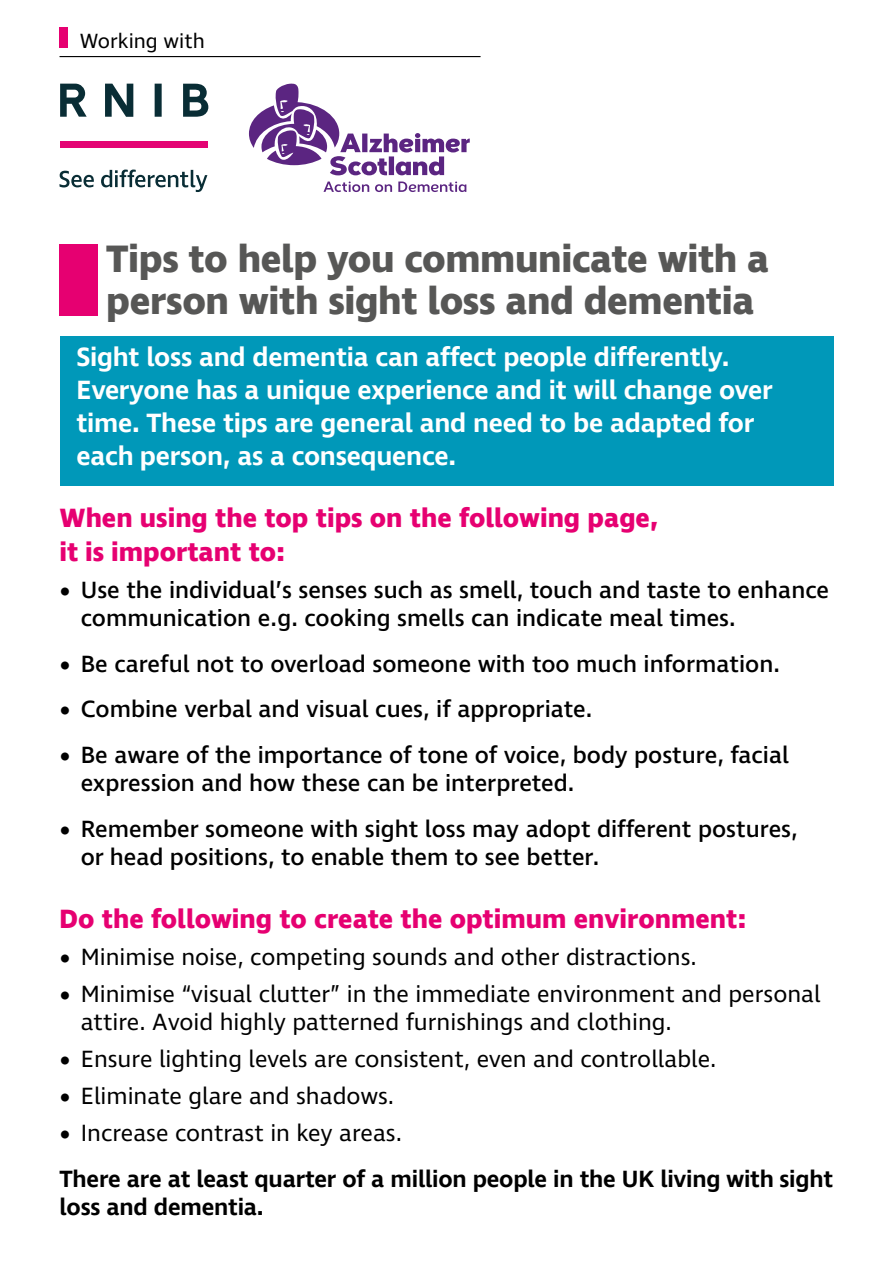
<style>
.page{position:relative;width:893px;height:1263px;background:#fff}
.page>*{position:absolute;margin:0;border:0;box-sizing:border-box;transform-origin:0 0}
.t1{font:700 39px/42px "Ingra";letter-spacing:-.01em;color:#575756}
.P___16pt_Body{font:600 27px/33px "Ingra";letter-spacing:-.01em;color:#fff}
.h22{font:700 27px/33px "Ingra";color:#e60071}
.t2{font:500 24px/28.5px "Ingra";color:#000}
.t3{font:24px/28.5px "Ingra";color:#000}
.P___16pt_Body-2{font:600 24px/28.5px "Ingra";letter-spacing:-.01em;color:#000}
.P___14pt_Body{font:21px "Ingra";color:#000}
.s1{font-family:"Tondo";font-weight:700;font-size:27px}
</style>
<div class="page">
<div style="left:60px;top:336px;width:773px;height:149px;background:#0098b9"></div>
<div style="left:60px;top:245px;width:38px;height:71px;background:#e60071"></div>
<div style="left:60px;top:141px;width:147px;height:6px;background:#e40474"></div>
<svg style="left:60px;top:171px;width:34px;height:16px"></svg>
<svg style="left:101px;top:170px;width:106px;height:22px"></svg>
<svg style="left:60px;top:84px;width:102px;height:33px"></svg>
<svg style="left:183px;top:84px;width:25px;height:33px"></svg>
<svg style="left:249px;top:84px;width:221px;height:91px"></svg>
<svg style="left:323px;top:181px;width:143px;height:11px"></svg>
<hr style="left:60px;top:56px;width:421px;height:1px;background:#000">
<div style="left:60px;top:28px;width:8px;height:20px;background:#e60071"></div>
<p class="P___14pt_Body" style="left:80px;top:27px;width:127px">Working with</p>
<h1 class="t1" style="left:106px;top:240px;width:664px">Tips to help you communicate with a person with sight loss and dementia</h1>
<p class="P___16pt_Body" style="left:77px;top:341px;width:698px">Sight loss and dementia can affect people differently.<br>Everyone has a unique experience and it will change over time. These tips are general and need to be adapted for each person, as a consequence.</p>
<h2 class="h22" style="left:60px;top:503px;width:600px">When using the top tips on the following page, it is important to:</h2>
<p class="t2" style="left:81px;top:576px;width:750px;text-indent:-21px"><span class="s1">•</span> Use the individual’s senses such as smell, touch and taste to enhance communication e.g. cooking smells can indicate meal times.</p>
<p class="t2" style="left:60px;top:650px;width:722px"><span class="s1">•</span> Be careful not to overload someone with too much information.</p>
<p class="t2" style="left:60px;top:696px;width:534px"><span class="s1">•</span> Combine verbal and visual cues, if appropriate.</p>
<p class="t2" style="left:81px;top:741px;width:710px;text-indent:-21px"><span class="s1">•</span> Be aware of the importance of tone of voice, body posture, facial expression and how these can be interpreted.</p>
<p class="t2" style="left:81px;top:815px;width:718px;text-indent:-21px"><span class="s1">•</span> Remember someone with sight loss may adopt different postures, or head positions, to enable them to see better.</p>
<h2 class="h22" style="left:60px;top:903px;width:688px">Do the following to create the optimum environment:</h2>
<p class="t3" style="left:60px;top:944px;width:639px"><span class="s1">•</span> Minimise noise, competing sounds and other distractions.</p>
<p class="t3" style="left:81px;top:981px;width:741px;text-indent:-21px"><span class="s1">•</span> Minimise “visual clutter” in the immediate environment and personal attire. Avoid highly patterned furnishings and clothing.</p>
<p class="t3" style="left:60px;top:1046px;width:659px"><span class="s1">•</span> Ensure lighting levels are consistent, even and controllable.</p>
<p class="t3" style="left:60px;top:1083px;width:336px"><span class="s1">•</span> Eliminate glare and shadows.</p>
<p class="t3" style="left:60px;top:1120px;width:344px"><span class="s1">•</span> Increase contrast in key areas.</p>
<p class="P___16pt_Body-2" style="left:60px;top:1166px;width:775px">There are at least quarter of a million people in the UK living with sight loss and dementia.</p>
</div>
